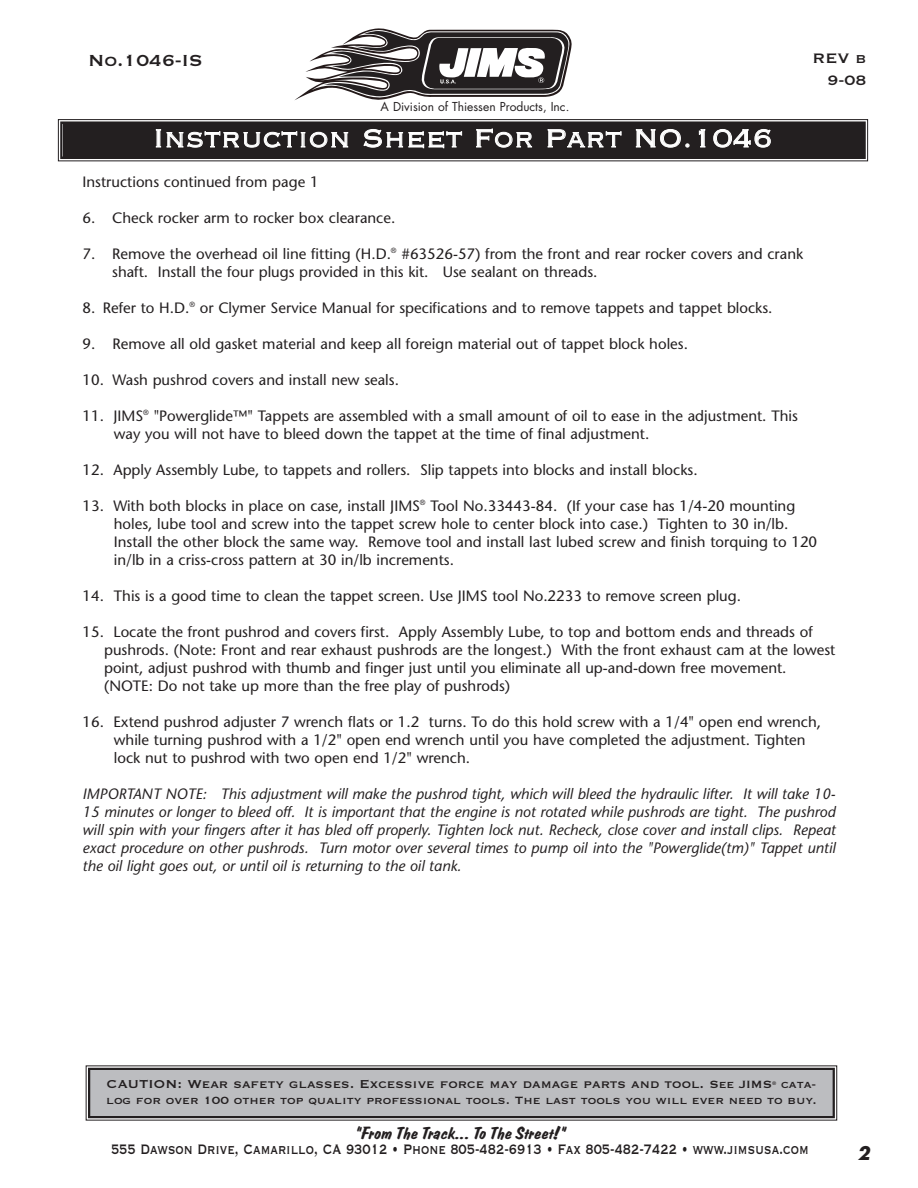
<style>
.page{position:relative;width:918px;height:1188px;background:#fff}
.page>*{position:absolute;margin:0;border:0;box-sizing:border-box;transform-origin:0 0}
.t1{font:33px "Copperplate Thirty Two BC";color:#fff}
.t2{font:21px "Copperplate Thirty One BC";color:#231f20}
.t3{font:18px/15.8px "Copperplate Thirty One BC";color:#231f20;text-align:center;scale:.75 1}
.t4{font:18px/21.6px "Copperplate Thirty One BC";color:#231f20;text-align:right}
.t5{font:italic 700 18px "Futura";color:#231f20}
.t6{font:15px/18px "Stone Sans";color:#231f20}
.t7{font:italic 15px/18px "Stone Sans";color:#231f20;text-align:justify}
.t8{font:15px "Copperplate Thirty One BC";color:#231f20}
.t9{font:13.8px "Copperplate Thirty One BC";color:#231f20}
.t10{font:12px "Futura";color:#231f20}
.s1{font-size:13.8px}
.s2{font-family:"Carpens"}
</style>
<div class="page">
<div style="left:90px;top:1070px;width:743px;height:46px;background:#bcbdc0"></div>
<div style="left:88px;top:1068px;width:747px;height:50px;border:2px solid #231f20"></div>
<div style="left:63px;top:124px;width:801px;height:33px;background:#231f20"></div>
<div style="left:58px;top:119px;width:810px;height:42px;border:1px solid #231f20"></div>
<div style="left:60px;top:121px;width:806px;height:38px;border:2px solid #231f20"></div>
<svg style="left:295px;top:28px;width:277px;height:72px"></svg>
<p class="t2" style="left:88px;top:47px;width:116px">No.1046-IS</p>
<p class="t10" style="left:381px;top:101px;width:190px">A Division of Thiessen Products, Inc.</p>
<p class="t1" style="left:153px;top:116px;width:621px">Instruction Sheet For Part NO.1046</p>
<p class="t4" style="left:812px;top:46px;width:56px">REV b<br>9-08</p>
<p class="t6" style="left:82px;top:174px;width:238px">Instructions continued from page 1</p>
<p class="t6" style="left:82px;top:210px;width:314px">6. Check rocker arm to rocker box clearance.</p>
<p class="t6" style="left:112px;top:246px;width:693px;text-indent:-30px">7. Remove the overhead oil line fitting (H.D.<sup>®</sup> #63526-57) from the front and rear rocker covers and crank shaft. Install the four plugs provided in this kit. Use sealant on threads.</p>
<p class="t6" style="left:83px;top:300px;width:692px">8. Refer to H.D.<sup>®</sup> or Clymer Service Manual for specifications and to remove tappets and tappet blocks.</p>
<p class="t6" style="left:82px;top:336px;width:607px">9. Remove all old gasket material and keep all foreign material out of tappet block holes.</p>
<p class="t6" style="left:82px;top:372px;width:318px">10. Wash pushrod covers and install new seals.</p>
<p class="t6" style="left:114px;top:408px;width:685px;text-indent:-31px">11. JIMS<sup>®</sup> "Powerglide™" Tappets are assembled with a small amount of oil to ease in the adjustment. This way you will not have to bleed down the tappet at the time of final adjustment.</p>
<p class="t6" style="left:82px;top:462px;width:617px">12. Apply Assembly Lube, to tappets and rollers. Slip tappets into blocks and install blocks.</p>
<p class="t6" style="left:114px;top:498px;width:705px;text-indent:-31px">13. With both blocks in place on case, install JIMS<sup>®</sup> Tool No.33443-84. (If your case has 1/4-20 mounting holes, lube tool and screw into the tappet screw hole to center block into case.) Tighten to 30 in/lb.<br>Install the other block the same way. Remove tool and install last lubed screw and finish torquing to 120 in/lb in a criss-cross pattern at 30 in/lb increments.</p>
<p class="t6" style="left:82px;top:588px;width:660px">14. This is a good time to clean the tappet screen. Use JIMS tool No.2233 to remove screen plug.</p>
<p class="t6" style="left:104px;top:624px;width:733px;text-indent:-22px">15. Locate the front pushrod and covers first. Apply Assembly Lube, to top and bottom ends and threads of pushrods. (Note: Front and rear exhaust pushrods are the longest.) With the front exhaust cam at the lowest point, adjust pushrod with thumb and finger just until you eliminate all up-and-down free movement. (NOTE: Do not take up more than the free play of pushrods)</p>
<p class="t6" style="left:114px;top:714px;width:709px;text-indent:-31px">16. Extend pushrod adjuster 7 wrench flats or 1.2 turns. To do this hold screw with a 1/4" open end wrench, while turning pushrod with a 1/2" open end wrench until you have completed the adjustment. Tighten lock nut to pushrod with two open end 1/2" wrench.</p>
<p class="t7" style="left:82px;top:786px;width:755px">IMPORTANT NOTE: This adjustment will make the pushrod tight, which will bleed the hydraulic lifter. It will take 10- 15 minutes or longer to bleed off. It is important that the engine is not rotated while pushrods are tight. The pushrod will spin with your fingers after it has bled off properly. Tighten lock nut. Recheck, close cover and install clips. Repeat exact procedure on other pushrods. Turn motor over several times to pump oil into the "Powerglide(tm)" Tappet until the oil light goes out, or until oil is returning to the oil tank.</p>
<p class="t8" style="left:107px;top:1074px;width:711px">CAUTION: Wear safety glasses. Excessive force may damage parts and tool. <span class="s1">See JIMS</span><sup>®</sup> <span class="s1">cata-</span></p>
<p class="t9" style="left:106px;top:1092px;width:712px">log for over 100 other top quality professional tools. The last tools you will ever need to buy.</p>
<p class="t3" style="left:111px;top:1125px;width:932px"><span class="s2">“From The Track... To The Street!”<br></span>555 Dawson Drive, Camarillo, CA 93012 • Phone 805-482-6913 • Fax 805-482-7422 • www.jimsusa.com</p>
<p class="t5" style="left:858px;top:1146px;width:14px">2</p>
</div>
